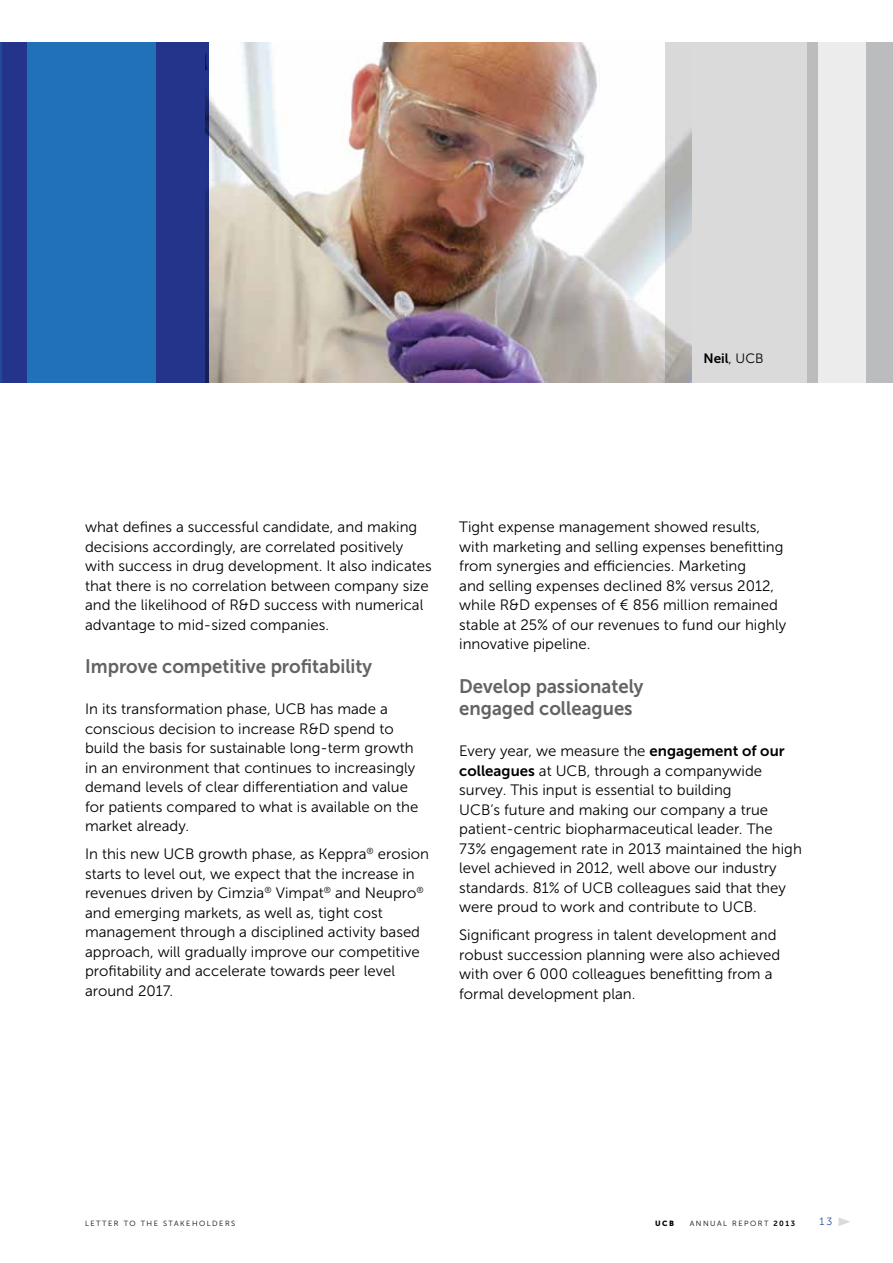
<style>
.page{position:relative;width:893px;height:1263px;background:#fff}
.page>*{position:absolute;margin:0;border:0;box-sizing:border-box;transform-origin:0 0}
.t1{font:19.5px/22.5px "Museo Sans 700";color:#636362;scale:.95 1}
.t2{font:15px/19.5px "Museo Sans 300";color:#000}
.t3{font:13.5px "Museo Sans 700";color:#000}
.t4{font:10.5px "Museo Sans 300";color:#21499a}
.t5{font:7.5px "Museo Sans 300";letter-spacing:.2em;color:#000}
.t6{font:7.5px "Museo Sans 900";color:#000}
.s1{font-family:"Museo Sans 300"}
.s2{font-family:"Museo Sans 700"}
</style>
<div class="page">
<hr style="left:0;top:43px;width:2px;height:340px;background:#21499a">
<div style="left:2px;top:43px;width:207px;height:340px;background:#24348b"></div>
<div style="left:28px;top:43px;width:128px;height:340px;background:#2171b8"></div>
<div style="left:665px;top:43px;width:142px;height:340px;background:#dadada"></div>
<div style="left:807px;top:43px;width:86px;height:340px;background:#bbbcbd"></div>
<div style="left:819px;top:43px;width:47px;height:340px;background:#ececed"></div>
<img style="left:205px;top:43px;width:486px;height:340px">
<svg style="left:838px;top:1218px;width:12px;height:8px"></svg>
<p class="t3" style="left:703px;top:351px;width:62px">Neil<span class="s1">, UCB</span></p>
<p class="t2" style="left:85px;top:517px;width:348px">what defines a successful candidate, and making decisions accordingly, are correlated positively with success in drug development. It also indicates that there is no correlation between company size and the likelihood of R&amp;D success with numerical advantage to mid-sized companies.</p>
<h1 class="t1" style="left:85px;top:655px;width:304px">I mprove competitive profitability</h1>
<p class="t2" style="left:85px;top:699px;width:335px">In its transformation phase, U CB has made a conscious decision to increase R&amp;D spend to build the basis for sustainable long-term growth in an environment that continues to increasingly demand levels of clear differentiation and value for patients compared to what is available on the market already.</p>
<p class="t2" style="left:85px;top:844px;width:345px">In this new UCB growth phase, as Keppra<sup>®</sup> erosion starts to level out, we expect that the increase in revenues driven by Cimzia<sup>®</sup> Vimpat<sup>®</sup> and Neupro<sup>® </sup>and emerging markets, as well as, tight cost management through a disciplined activity based approach, will gradually improve our competitive profitability and accelerate towards peer level around 2017.</p>
<p class="t2" style="left:459px;top:517px;width:328px">Tight expense management showed results, with marketing and selling expenses benefitting from synergies and efficiencies. Marketing<br>and selling expenses declined 8% versus 2012, while R&amp;D expenses of € 856 million remained stable at 25% of our revenues to fund our highly innovative pipeline.</p>
<h1 class="t1" style="left:459px;top:675px;width:196px">Develop passionately engaged colleagues</h1>
<p class="t2" style="left:459px;top:741px;width:344px">Every year, we measure the <span class="s2">engagement of our colleagues</span> at U CB, through a companywide survey. This input is essential to building<br>UCB’s future and making our company a true patient-centric biopharmaceutical leader. The 73% engagement rate in 2013 maintained the high level achieved in 2012, well above our industry standards. 81% of UCB colleagues said that they were proud to work and contribute to UCB.</p>
<p class="t2" style="left:459px;top:925px;width:322px">Significant progress in talent development and robust succession planning were also achieved with over 6 000 colleagues benefitting from a formal development plan.</p>
<p class="t5" style="left:85px;top:1219px;width:152px">L etter to the stakehold er s</p>
<p class="t6" style="left:655px;top:1218px;width:20px">UCB</p>
<p class="t5" style="left:690px;top:1219px;width:107px">Annual report <span class="s2">2013</span></p>
<p class="t4" style="left:819px;top:1216px;width:14px">13</p>
</div>
